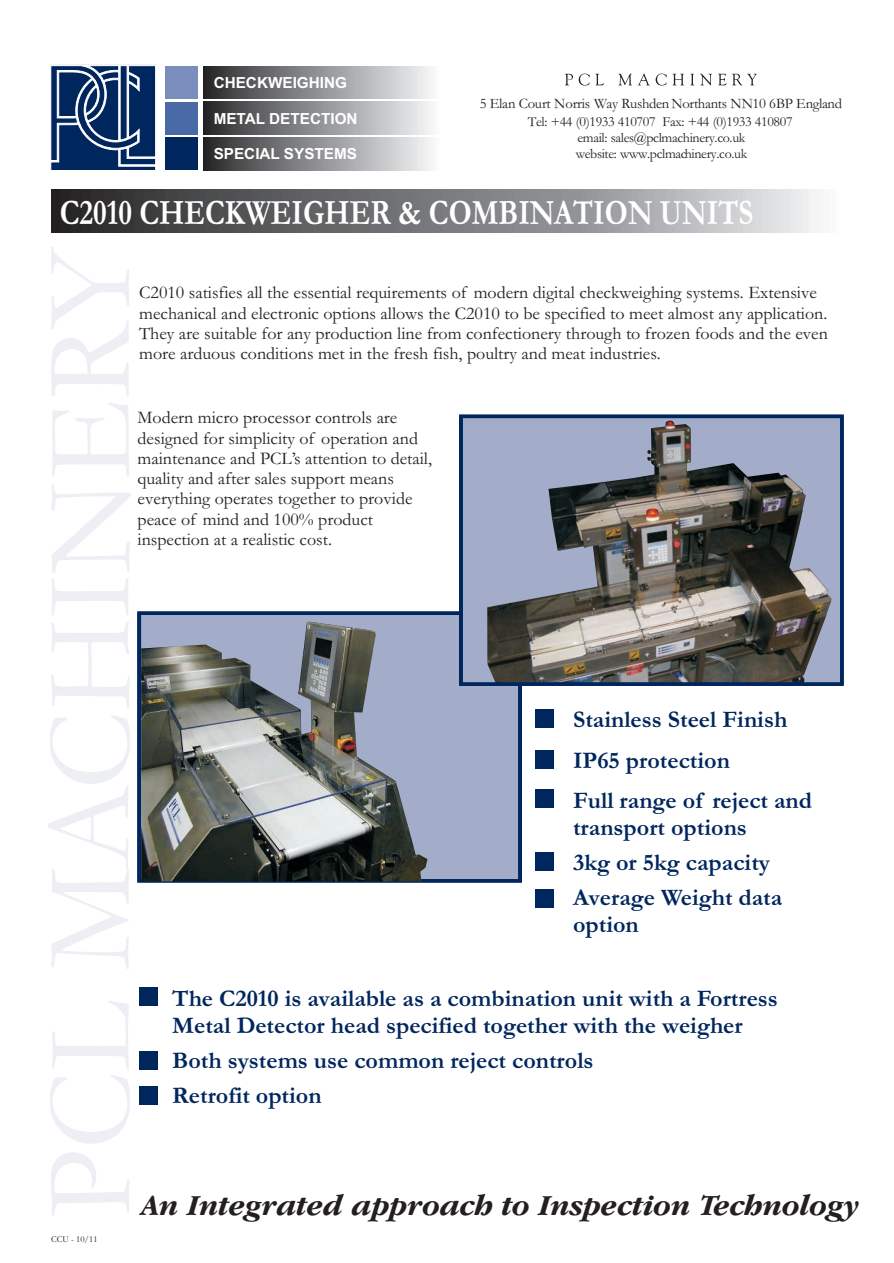
<style>
.page{position:relative;width:894px;height:1263px;background:#fff}
.page>*{position:absolute;margin:0;border:0;box-sizing:border-box;transform-origin:0 0}
.t1{font:700 36px "Garamond";color:#fff;scale:.81 1}
.t2{font:italic 700 30px "Garmd ITC Bk BT";color:#231f20}
.t3{font:700 24px/35.1px "Garamond";color:#00265e}
.t4{font:18px/20.2px "Garamond";color:#231f20}
.t5{font:700 15.3px "Arial";color:#fff}
.t6{font:14.55px "Garamond";letter-spacing:-.025em;color:#231f20}
.t7{font:13.95px/15.8px "Garamond";letter-spacing:-.025em;color:#231f20;text-align:center}
.t8{font:9px "Garamond";color:#231f20}
</style>
<div class="page">
<svg style="left:50px;top:64px;width:106px;height:106px"></svg>
<div style="left:165px;top:66px;width:32px;height:33px;background:#7a8dbd"></div>
<img style="left:204px;top:66px;width:227px;height:33px">
<div style="left:165px;top:102px;width:32px;height:32px;background:#496aa7"></div>
<img style="left:204px;top:102px;width:227px;height:32px">
<div style="left:165px;top:138px;width:32px;height:32px;background:#00265e"></div>
<img style="left:204px;top:138px;width:227px;height:32px">
<svg style="left:565px;top:74px;width:8px;height:11px"></svg>
<svg style="left:579px;top:74px;width:25px;height:12px"></svg>
<svg style="left:619px;top:74px;width:13px;height:11px"></svg>
<svg style="left:638px;top:74px;width:12px;height:11px"></svg>
<svg style="left:656px;top:74px;width:28px;height:12px"></svg>
<svg style="left:690px;top:74px;width:4px;height:11px"></svg>
<svg style="left:700px;top:74px;width:12px;height:11px"></svg>
<svg style="left:718px;top:73px;width:39px;height:12px"></svg>
<img style="left:51px;top:189px;width:766px;height:44px">
<div style="left:139px;top:987px;width:19px;height:18px;background:#00265e"></div>
<div style="left:139px;top:1052px;width:19px;height:18px;background:#00265e"></div>
<div style="left:139px;top:1087px;width:19px;height:18px;background:#00265e"></div>
<div style="left:535px;top:889px;width:18px;height:19px;background:#00265e"></div>
<svg style="left:137px;top:414px;width:707px;height:469px"></svg>
<p class="t5" style="left:214px;top:77px;width:135px">CHECKWEIGHING</p>
<p class="t5" style="left:214px;top:112px;width:145px">METAL DETECTION</p>
<p class="t5" style="left:214px;top:148px;width:145px">SPECIAL SYSTEMS</p>
<p class="t6" style="left:480px;top:99px;width:364px">5 Elan Court Norris Way Rushden Northants NN10 6BP England</p>
<p class="t7" style="left:528px;top:116px;width:266px">Tel: +44 (0)1933 410707 Fax: +44 (0)1933 410807 email: sales@pclmachinery.co.uk<br>website: www.pclmachinery.co.uk</p>
<h1 class="t1" style="left:60px;top:201px;width:858px">C2010 CHECKWEIGHER &amp; COMBINATION UNITS</h1>
<p class="t4" style="left:139px;top:285px;width:690px">C2010 satisfies all the essential requirements of modern digital checkweighing systems. Extensive mechanical and electronic options allows the C2010 to be specified to meet almost any application.<br>They are suitable for any production line from confectionery through to frozen foods and the even more arduous conditions met in the fresh fish, poultry and meat industries.</p>
<p class="t4" style="left:138px;top:410px;width:296px">Modern micro processor controls are designed for simplicity of operation and maintenance and PCL’s attention to detail, quality and after sales support means everything operates together to provide peace of mind and 100% product inspection at a realistic cost.</p>
<h3 class="t3" style="left:573px;top:702px;width:241px;line-height:40.5px">Stainless Steel Finish<br>IP65 protection<br>Full range of reject and</h3>
<h3 class="t3" style="left:573px;top:813px;width:211px">transport options<br>3kg or 5kg capacity<br>Average Weight data</h3>
<h3 class="t3" style="left:573px;top:910px;width:67px">option</h3>
<h3 class="t3" style="left:172px;top:988px;width:607px;line-height:27px">The C2010 is available as a combination unit with a Fortress<br>Metal Detector head specified together with the weigher</h3>
<h3 class="t3" style="left:172px;top:1046px;width:423px">Both systems use common reject controls<br>Retrofit option</h3>
<p class="t8" style="left:51px;top:1236px;width:48px">CCU - 10/11</p>
<h2 class="t2" style="left:141px;top:1192px;width:720px">An Integrated approach to Inspection Technology</h2>
</div>
